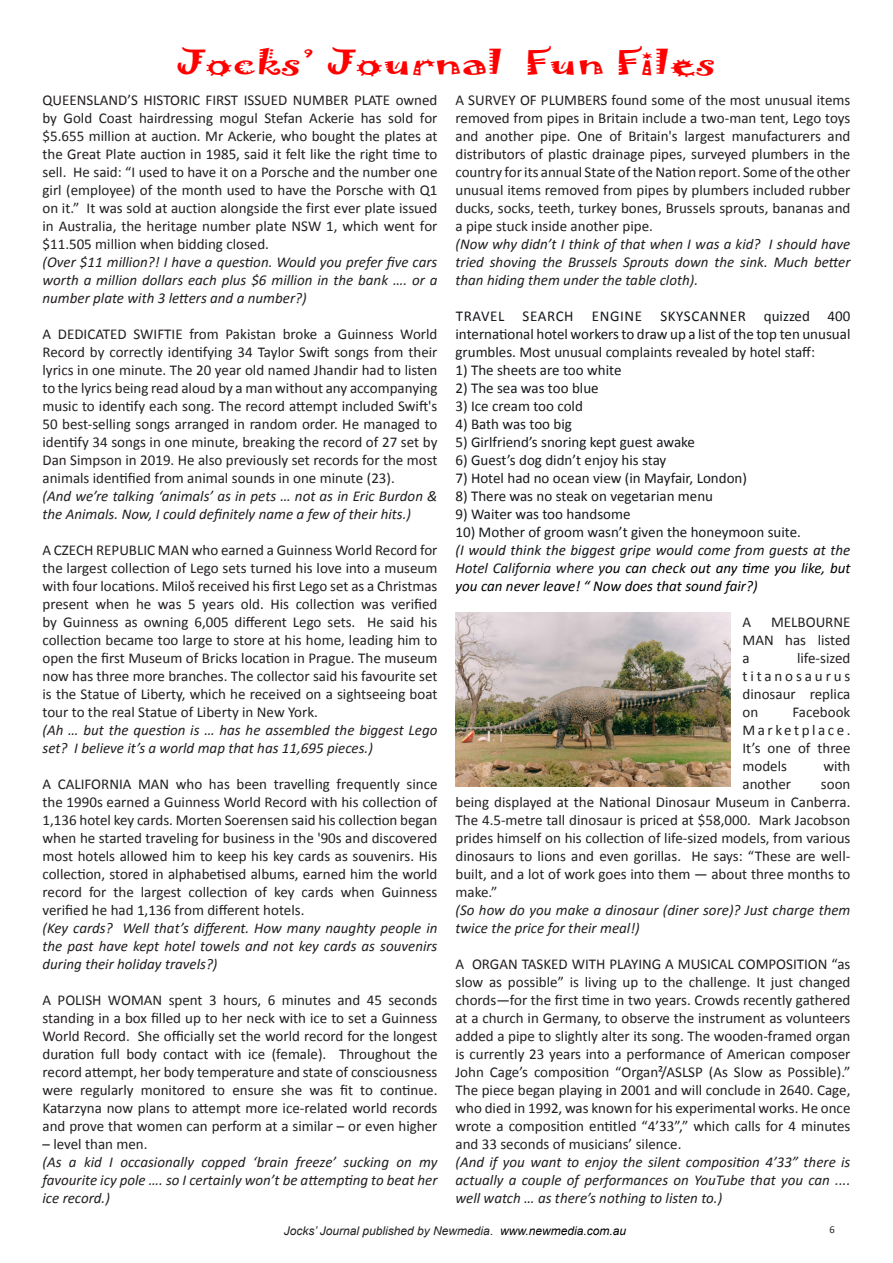
<style>
.page{position:relative;width:893px;height:1263px;background:#fff}
.page>*{position:absolute;margin:0;border:0;box-sizing:border-box;transform-origin:0 0}
.t1{font:30px "Jokerman";color:#f00;scale:1.5 1}
.t2{font:15px/18px "Calibri";color:#231f20;text-align:justify}
.t3{font:italic 15px/18px "Calibri";color:#231f20;text-align:justify}
.t4{font:15px/18px "Calibri";color:#15181b;text-align:justify}
.t5{font:italic 15px/18px "Calibri";color:#15181b;text-align:justify}
.t6{font:italic 12px "Arial";color:#231f20}
.t7{font:10.5px "Calibri";color:#231f20}
.s1{color:#1d1d1d}
.s2{color:#000}
</style>
<div class="page">
<img style="left:455px;top:612px;width:276px;height:174px">
<p class="t1" style="left:177px;top:41px;width:361px">Jocks’ Journal Fun Files</p>
<p class="t2" style="left:43px;top:91px;width:396px">QUEENSLAND’S HISTORIC FIRST ISSUED NUMBER PLATE owned by Gold Coast hairdressing mogul Stefan Ackerie has sold for $5.655 million at auction. Mr Ackerie, who bought the plates at the Great Plate auction in 1985, said it felt like the right time to sell. He said: “I used to have it on a Porsche and the number one girl (employee) of the month used to have the Porsche with Q1 on it.” It was sold at auction alongside the first ever plate issued in Australia, the heritage number plate NSW 1, which went for $11.505 million when bidding closed.</p>
<p class="t3" style="left:43px;top:252px;width:396px">(Over $11 million?! I have a question. Would you prefer five cars worth a million dollars each plus $6 million in the bank …. or a number plate with 3 letters and a number?)</p>
<p class="t2" style="left:43px;top:325px;width:396px">A DEDICATED SWIFTIE from Pakistan broke a Guinness World Record by correctly identifying 34 Taylor Swift songs from their lyrics in one minute. The 20 year old named Jhandir had to listen to the lyrics being read aloud by a man without any accompanying music to identify each song. The record attempt included Swift's 50 best-selling songs arranged in random order. He managed to identify 34 songs in one minute, breaking the record of 27 set by Dan Simpson in 2019. He also previously set records for the most animals identified from animal sounds in one minute (23).</p>
<p class="t3" style="left:43px;top:486px;width:396px">(And we’re talking ‘animals’ as in pets … not as in Eric Burdon &amp; the Animals. Now, I could definitely name a few of their hits.)</p>
<p class="t2" style="left:43px;top:541px;width:396px">A CZECH REPUBLIC MAN who earned a Guinness World Record for the largest collection of Lego sets turned his love into a museum with four locations. Miloš received his first Lego set as a Christmas present when he was 5 years old. His collection was verified by Guinness as owning 6,005 different Lego sets. He said his collection became too large to store at his home, leading him to open the first Museum of Bricks location in Prague. The museum now has three more branches. The collector said his favourite set is the Statue of Liberty, which he received on a sightseeing boat tour to the real Statue of Liberty in New York.</p>
<p class="t3" style="left:43px;top:720px;width:396px">(Ah … but the question is … has he assembled the biggest Lego set? I believe it’s a world map that has 11,695 pieces.)</p>
<p class="t2" style="left:43px;top:775px;width:396px">A CALIFORNIA MAN who has been travelling frequently since the 1990s earned a Guinness World Record with his collection of 1,136 hotel key cards. Morten Soerensen said his collection began when he started traveling for business in the '90s and discovered most hotels allowed him to keep his key cards as souvenirs. His collection, stored in alphabetised albums, earned him the world record for the largest collection of key cards when Guinness verified he had 1,136 from different hotels.</p>
<p class="t3" style="left:43px;top:918px;width:396px">(Key cards? Well that’s different. How many naughty people in the past have kept hotel towels and not key cards as souvenirs during their holiday travels?)</p>
<p class="t2" style="left:43px;top:991px;width:396px">A POLISH WOMAN spent 3 hours, 6 minutes and 45 seconds standing in a box filled up to her neck with ice to set a Guinness World Record. She officially set the world record for the longest duration full body contact with ice (female). Throughout the record attempt, her body temperature and state of consciousness were regularly monitored to ensure she was fit to continue.<br>Katarzyna now plans to attempt more ice-related world records and prove that women can perform at a similar – or even higher</p>
<p class="t2" style="left:43px;top:1135px;width:107px">– level than men.</p>
<p class="t3" style="left:43px;top:1152px;width:396px">(As a kid I occasionally copped ‘brain freeze’ sucking on my favourite icy pole …. so I certainly won’t be attempting to beat her ice record.)</p>
<p class="t2" style="left:455px;top:91px;width:396px">A SURVEY OF PLUMBERS found some of the most unusual items removed from pipes in Britain include a two-man tent, Lego toys and another pipe. One of Britain's largest manufacturers and distributors of plastic drainage pipes, surveyed plumbers in the country for its annual State of the Nation report. Some of the other unusual items removed from pipes by plumbers included rubber ducks, socks, teeth, turkey bones, Brussels sprouts, bananas and a pipe stuck inside another pipe.</p>
<p class="t3" style="left:455px;top:234px;width:396px">(Now why didn’t I think of that when I was a kid? I should have tried shoving the Brussels Sprouts down the sink. Much better than hiding them under the table cloth).</p>
<p class="t4" style="left:455px;top:307px;width:396px">TRAVEL SEARCH ENGINE SKYSCANNER quizzed 400 international hotel workers to draw up a list of the top ten unusual grumbles. <span class="s1">Most unusual complaints revealed by hotel staff:</span></p>
<p class="t4" style="left:455px;top:361px;width:168px">1) The sheets are too white</p>
<p class="t4" style="left:455px;top:379px;width:145px">2) The sea was too blue</p>
<p class="t4" style="left:455px;top:397px;width:129px">3) Ice cream too cold</p>
<p class="t4" style="left:455px;top:415px;width:118px">4) Bath was too big</p>
<p class="t4" style="left:455px;top:433px;width:241px">5) Girlfriend’s snoring kept guest awake</p>
<p class="t4" style="left:455px;top:451px;width:212px">6) Guest’s dog didn’t enjoy his stay</p>
<p class="t4" style="left:455px;top:469px;width:293px">7) Hotel had no ocean view (in Mayfair, London)</p>
<p class="t4" style="left:455px;top:487px;width:259px">8) There was no steak on vegetarian menu</p>
<p class="t4" style="left:455px;top:505px;width:177px">9) Waiter was too handsome</p>
<p class="t4" style="left:455px;top:523px;width:347px">10) Mother of groom wasn’t given the honeymoon suite.</p>
<p class="t5" style="left:455px;top:540px;width:396px">(I would think the biggest gripe would come from guests at the Hotel California where y<span class="s2">ou can check out any time you like, but you can never leave! “ Now does that sound fair?)</span></p>
<p class="t2" style="left:742px;top:613px;width:10px">A</p>
<p class="t2" style="left:742px;top:613px;width:109px;text-indent:29px">MELBOURNE MAN has listed a</p>
<p class="t2" style="left:742px;top:649px;width:109px;text-indent:55px">life-sized titanosaurus dinosaur replica on</p>
<p class="t2" style="left:742px;top:703px;width:109px;text-indent:50px">Facebook Marketplace.<br>It’s one of three models</p>
<p class="t2" style="left:823px;top:757px;width:29px">with</p>
<p class="t2" style="left:742px;top:775px;width:50px">another</p>
<p class="t2" style="left:455px;top:775px;width:396px;text-indent:365px">soon being displayed at the National Dinosaur Museum in Canberra.<br>The 4.5-metre tall dinosaur is priced at $58,000. Mark Jacobson prides himself on his collection of life-sized models, from various dinosaurs to lions and even gorillas. He says: “These are well&shy;built, and a lot of work goes into them — about three months to make.”</p>
<p class="t3" style="left:455px;top:900px;width:396px">(So how do you make a dinosaur (diner sore)? Just charge them twice the price for their meal!)</p>
<p class="t2" style="left:455px;top:955px;width:396px">A ORGAN TASKED WITH PLAYING A MUSICAL COMPOSITION “as slow as possible” is living up to the challenge. It just changed chords—for the first time in two years. Crowds recently gathered at a church in Germany, to observe the instrument as volunteers added a pipe to slightly alter its song. The wooden-framed organ is currently 23 years into a performance of American composer John Cage’s composition “Organ²/ASLSP (As Slow as Possible).” The piece began playing in 2001 and will conclude in 2640. Cage, who died in 1992, was known for his experimental works. He once wrote a composition entitled “4’33”,” which calls for 4 minutes and 33 seconds of musicians’ silence.</p>
<p class="t3" style="left:455px;top:1152px;width:396px">(And if you want to enjoy the silent composition 4’33” there is actually a couple of performances on YouTube that you can .... well watch … as there’s nothing to listen to.)</p>
<p class="t6" style="left:284px;top:1223px;width:344px">Jocks’ Journal published by Newmedia. <span class="s2">www.newmedia.com.au</span></p>
<p class="t7" style="left:829px;top:1223px;width:7px">6</p>
</div>
